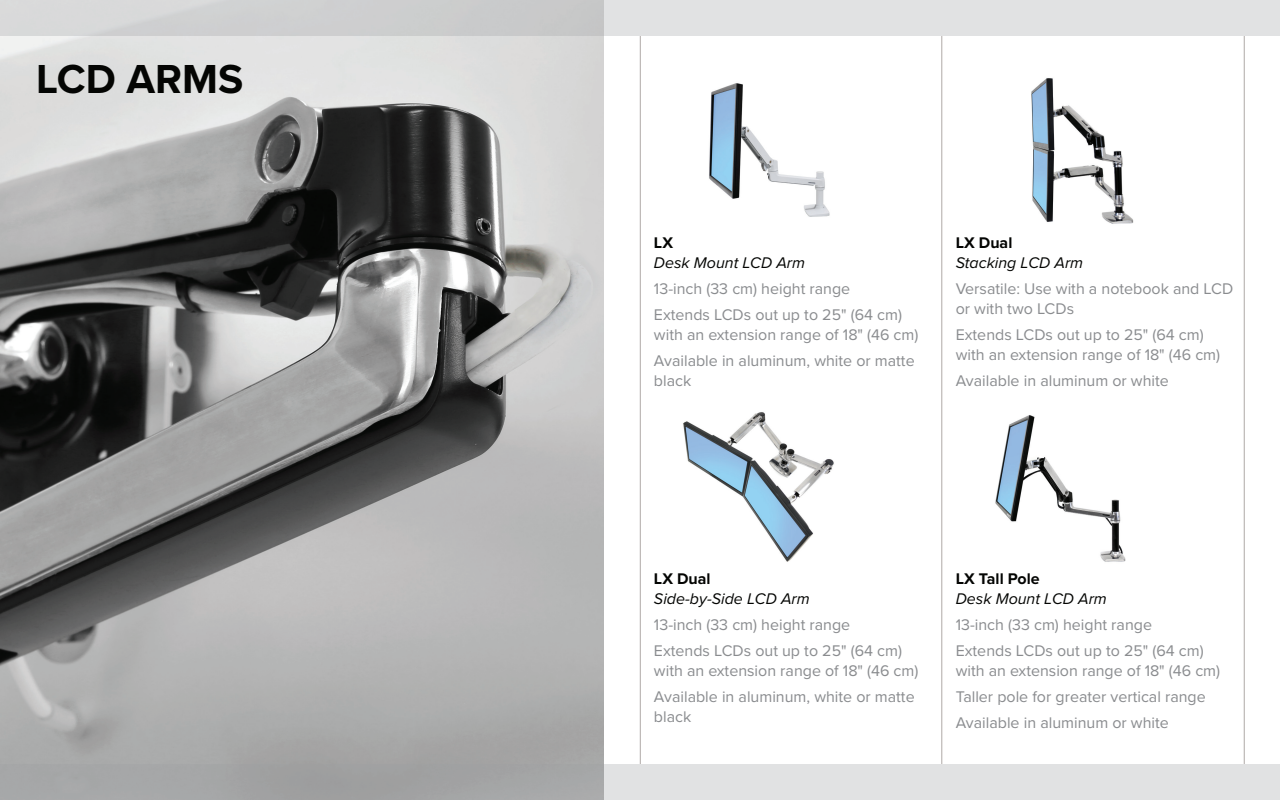
<style>
.page{position:relative;width:1280px;height:800px;background:#fff}
.page>*{position:absolute;margin:0;border:0;box-sizing:border-box;transform-origin:0 0}
.t1{font:700 42px "Proxima Nova";color:#040503}
.t2{font:16px/20px "Proxima Nova";color:#8a8c8f}
.t3{font:italic 16px/20px "Proxima Nova";color:#040503}
.s1{font-weight:700;font-style:normal}
</style>
<div class="page">
<img style="left:0;top:36px;width:604px;height:728px">
<svg style="left:0;top:0;width:1280px;height:36px;background:#d8d9da"></svg>
<svg style="left:0;top:764px;width:1280px;height:36px;background:#c3c4c5"></svg>
<hr style="left:1244px;top:36px;width:1px;height:728px;background:#afa9a7">
<hr style="left:942px;top:36px;width:1px;height:728px;background:#afa9a7">
<img style="left:709px;top:83px;width:121px;height:134px">
<img style="left:1031px;top:78px;width:103px;height:146px">
<img style="left:683px;top:412px;width:151px;height:150px">
<img style="left:995px;top:415px;width:131px;height:147px">
<hr style="left:640px;top:36px;width:1px;height:728px;background:#afa9a7">
<p class="t1" style="left:36px;top:54px;width:209px">LCD ARMS</p>
<p class="t3" style="left:654px;top:233px;width:153px"><span class="s1">LX<br></span>Desk Mount LCD Arm</p>
<p class="t2" style="left:654px;top:279px;width:198px">13-inch (33 cm) height range</p>
<p class="t2" style="left:654px;top:305px;width:266px">Extends LCDs out up to 25" (64 cm) with an extension range of 18" (46 cm)</p>
<p class="t2" style="left:654px;top:351px;width:262px">Available in aluminum, white or matte black</p>
<p class="t3" style="left:956px;top:233px;width:129px"><span class="s1">LX Dual<br></span>Stacking LCD Arm</p>
<p class="t2" style="left:956px;top:279px;width:279px">Versatile: Use with a notebook and LCD or with two LCDs</p>
<p class="t2" style="left:956px;top:325px;width:266px">Extends LCDs out up to 25" (64 cm) with an extension range of 18" (46 cm)</p>
<p class="t2" style="left:956px;top:371px;width:215px">Available in aluminum or white</p>
<p class="t3" style="left:654px;top:569px;width:157px"><span class="s1">LX Dual<br></span>Side-by-Side LCD Arm</p>
<p class="t2" style="left:654px;top:615px;width:198px">13-inch (33 cm) height range</p>
<p class="t2" style="left:654px;top:641px;width:266px">Extends LCDs out up to 25" (64 cm) with an extension range of 18" (46 cm)</p>
<p class="t2" style="left:654px;top:687px;width:262px">Available in aluminum, white or matte black</p>
<p class="t3" style="left:956px;top:569px;width:153px"><span class="s1">LX Tall Pole<br></span>Desk Mount LCD Arm</p>
<p class="t2" style="left:956px;top:615px;width:198px">13-inch (33 cm) height range</p>
<p class="t2" style="left:956px;top:641px;width:266px">Extends LCDs out up to 25" (64 cm) with an extension range of 18" (46 cm)</p>
<p class="t2" style="left:956px;top:687px;width:252px">Taller pole for greater vertical range</p>
<p class="t2" style="left:956px;top:713px;width:215px">Available in aluminum or white</p>
</div>
